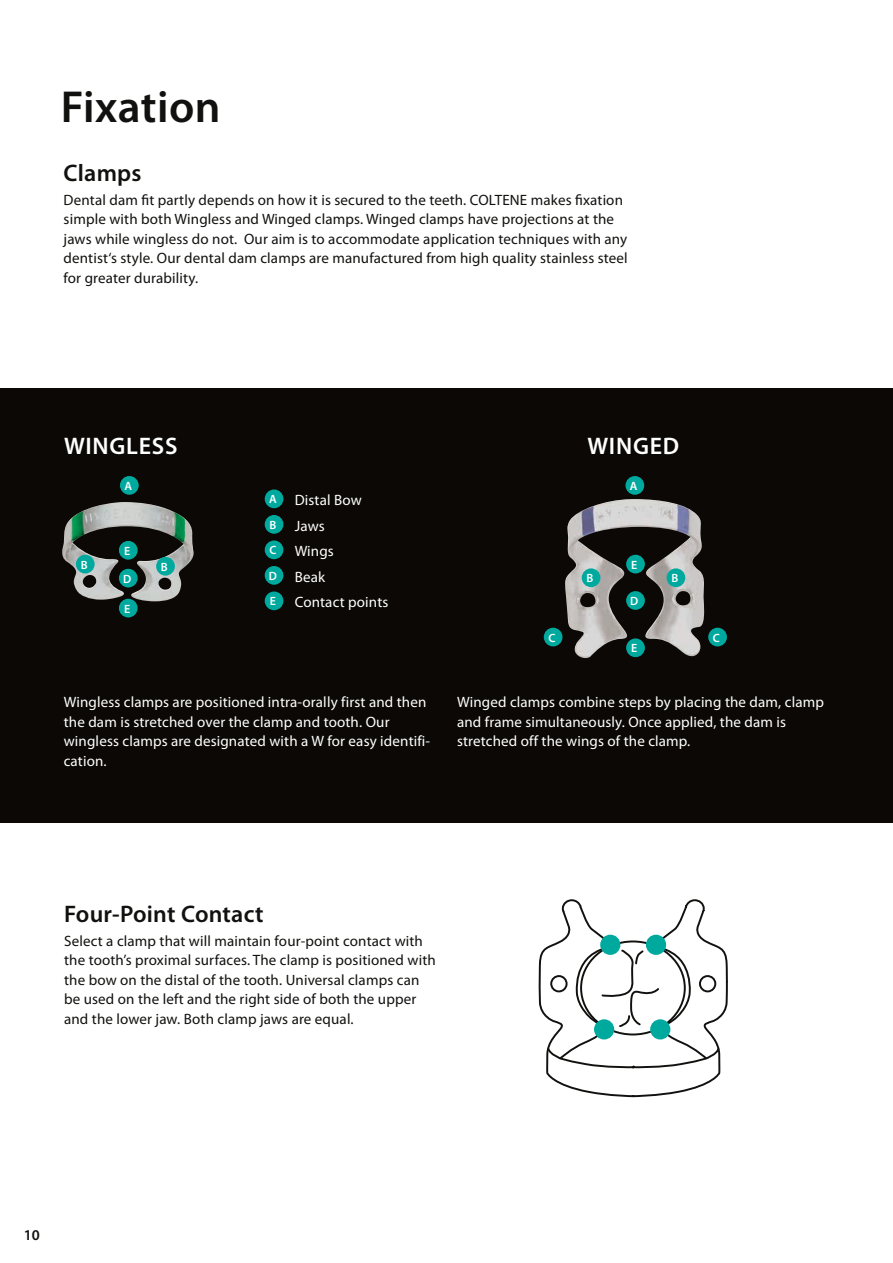
<style>
.page{position:relative;width:893px;height:1263px;background:#fff}
.page>*{position:absolute;margin:0;border:0;box-sizing:border-box;transform-origin:0 0}
.t1{font:600 45px "Myriad Pro";letter-spacing:.01em;color:#11110f}
.t2{font:600 24px "Myriad Pro";letter-spacing:.01em;color:#11110f}
.t3{font:600 24px "Myriad Pro";letter-spacing:.03em;color:#fff}
.t4{font:15px/19.5px "Myriad Pro";letter-spacing:.01em;color:#11110f}
.t5{font:15px/19.5px "Myriad Pro";letter-spacing:.01em;color:#fff}
.t6{font:600 15px "Myriad Pro";color:#11110f}
.t7{font:600 12px "Myriad Pro";color:#fff}
.s1{font-weight:600;font-size:12px}
</style>
<div class="page">
<div style="left:0;top:388px;width:893px;height:434px;background:#0b0805"></div>
<img style="left:62px;top:502px;width:132px;height:99px">
<div style="left:625px;top:476px;width:19px;height:19px;background:#00a99e;border-radius:50%"></div>
<div style="left:544px;top:628px;width:18px;height:18px;background:#00a99e;border-radius:50%"></div>
<div style="left:708px;top:628px;width:19px;height:18px;background:#00a99e;border-radius:50%"></div>
<img style="left:565px;top:499px;width:139px;height:159px">
<div style="left:582px;top:568px;width:18px;height:19px;background:#00a99e;border-radius:50%"></div>
<div style="left:667px;top:568px;width:18px;height:19px;background:#00a99e;border-radius:50%"></div>
<div style="left:76px;top:555px;width:19px;height:18px;background:#00a99e;border-radius:50%"></div>
<div style="left:156px;top:557px;width:19px;height:19px;background:#00a99e;border-radius:50%"></div>
<svg style="left:538px;top:899px;width:190px;height:199px"></svg>
<div style="left:601px;top:935px;width:19px;height:19px;background:#00a99e;border-radius:50%"></div>
<div style="left:600px;top:935px;width:20px;height:20px;border:2px solid #00a99e;border-radius:50%"></div>
<div style="left:595px;top:1020px;width:18px;height:19px;background:#00a99e;border-radius:50%"></div>
<div style="left:594px;top:1019px;width:20px;height:20px;border:2px solid #00a99e;border-radius:50%"></div>
<div style="left:647px;top:935px;width:18px;height:19px;background:#00a99e;border-radius:50%"></div>
<div style="left:646px;top:935px;width:20px;height:20px;border:2px solid #00a99e;border-radius:50%"></div>
<div style="left:651px;top:1020px;width:19px;height:19px;background:#00a99e;border-radius:50%"></div>
<div style="left:650px;top:1019px;width:20px;height:20px;border:2px solid #00a99e;border-radius:50%"></div>
<div style="left:120px;top:476px;width:19px;height:19px;background:#00a99e;border-radius:50%"></div>
<div style="left:119px;top:541px;width:19px;height:19px;background:#00a99e;border-radius:50%"></div>
<div style="left:119px;top:599px;width:19px;height:18px;background:#00a99e;border-radius:50%"></div>
<div style="left:119px;top:569px;width:19px;height:18px;background:#00a99e;border-radius:50%"></div>
<div style="left:265px;top:489px;width:18px;height:19px;background:#00a99e;border-radius:50%"></div>
<div style="left:265px;top:515px;width:18px;height:19px;background:#00a99e;border-radius:50%"></div>
<div style="left:265px;top:540px;width:18px;height:19px;background:#00a99e;border-radius:50%"></div>
<div style="left:265px;top:566px;width:18px;height:19px;background:#00a99e;border-radius:50%"></div>
<div style="left:265px;top:591px;width:18px;height:19px;background:#00a99e;border-radius:50%"></div>
<h1 class="t1" style="left:61px;top:79px;width:161px">Fixation</h1>
<h2 class="t2" style="left:64px;top:157px;width:79px">Clamps</h2>
<p class="t4" style="left:64px;top:190px;width:566px">Dental dam fit partly depends on how it is secured to the teeth. COLTENE makes fixation simple with both Wingless and Winged clamps. Winged clamps have projections at the jaws while wingless do not. Our aim is to accommodate application techniques with any dentist‘s style. Our dental dam clamps are manufactured from high quality stainless steel for greater durability.</p>
<h2 class="t3" style="left:64px;top:430px;width:115px">WINGLESS</h2>
<h2 class="t3" style="left:587px;top:430px;width:93px">WINGED</h2>
<p class="t7" style="left:124px;top:478px;width:9px">A</p>
<p class="t7" style="left:124px;top:543px;width:8px">E</p>
<p class="t7" style="left:81px;top:557px;width:8px">B</p>
<p class="t7" style="left:161px;top:559px;width:8px">B</p>
<p class="t7" style="left:123px;top:571px;width:10px">D</p>
<p class="t7" style="left:124px;top:601px;width:8px">E</p>
<p class="t5" style="left:269px;top:487px;width:121px;line-height:25.5px"><span class="s1">A</span> Distal Bow<br><span class="s1">B</span> Jaws<br><span class="s1">C</span> Wings<br><span class="s1">D</span> Beak<br><span class="s1">E</span> Contact points</p>
<p class="t7" style="left:630px;top:478px;width:9px">A</p>
<p class="t7" style="left:631px;top:557px;width:8px">E</p>
<p class="t7" style="left:630px;top:593px;width:10px">D</p>
<p class="t7" style="left:586px;top:571px;width:8px">B</p>
<p class="t7" style="left:671px;top:571px;width:8px">B</p>
<p class="t7" style="left:548px;top:630px;width:9px">C</p>
<p class="t7" style="left:713px;top:630px;width:9px">C</p>
<p class="t7" style="left:631px;top:641px;width:8px">E</p>
<p class="t5" style="left:64px;top:692px;width:368px">Wingless clamps are positioned intra-orally first and then the dam is stretched over the clamp and tooth. Our wingless clamps are designated with a W for easy identifi&shy;cation.</p>
<p class="t5" style="left:457px;top:692px;width:368px">Winged clamps combine steps by placing the dam, clamp and frame simultaneously. Once applied, the dam is stretched off the wings of the clamp.</p>
<h2 class="t2" style="left:64px;top:898px;width:201px">Four-Point Contact</h2>
<p class="t4" style="left:64px;top:931px;width:373px">Select a clamp that will maintain four-point contact with the tooth’s proximal surfaces. The clamp is positioned with the bow on the distal of the tooth. Universal clamps can be used on the left and the right side of both the upper and the lower jaw. Both clamp jaws are equal.</p>
<p class="t6" style="left:24px;top:1225px;width:18px">10</p>
</div>
